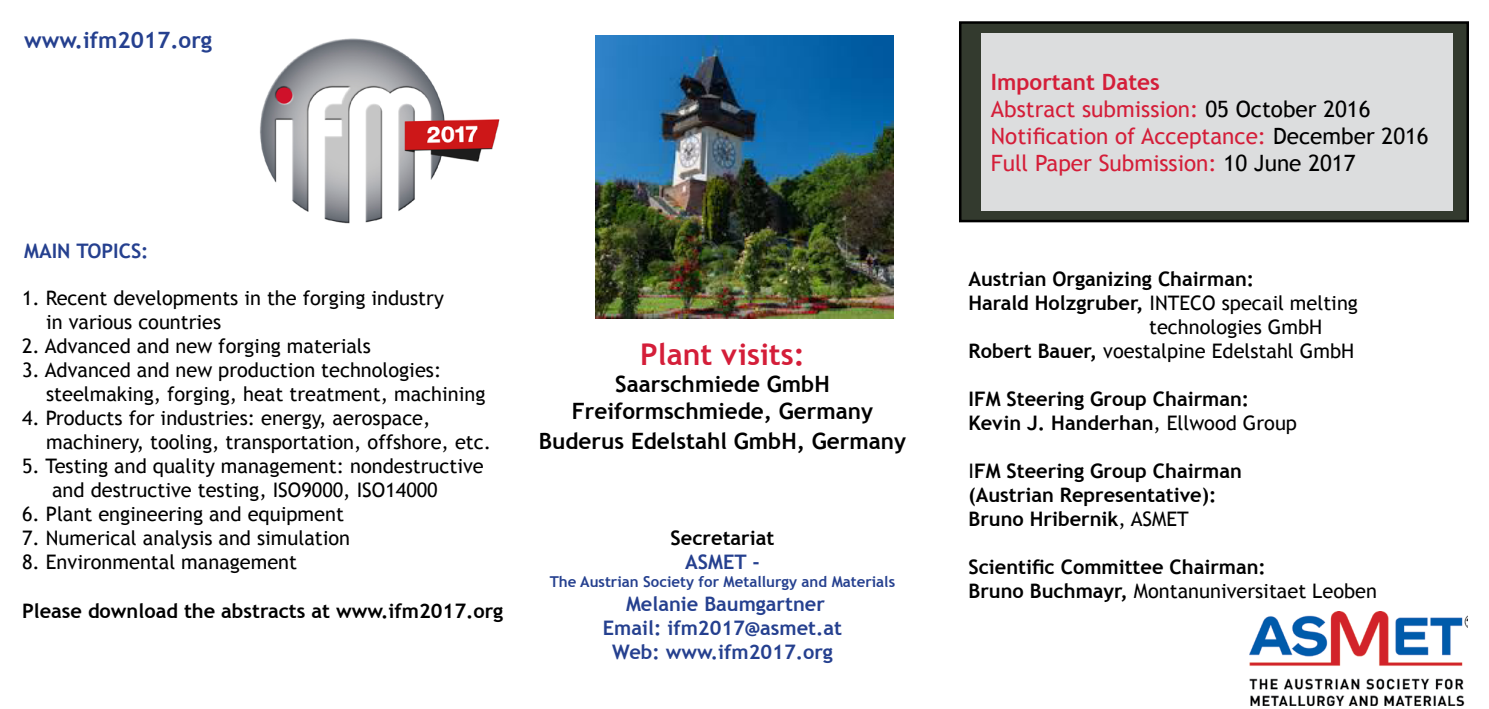
<style>
.page{position:relative;width:1489px;height:709px;background:#fff}
.page>*{position:absolute;margin:0;border:0;box-sizing:border-box;transform-origin:0 0}
.t1{font:700 30px "Trebuchet MS";color:#d41e39}
.t2{font:22.5px/27px "Trebuchet MS";color:#d41e39}
.t3{font:700 22.5px/27px "Trebuchet MS";color:#000;text-align:center}
.t4{font:700 22.5px "Trebuchet MS";color:#25408f}
.t5{font:20px/24px "Trebuchet MS";color:#000}
.t6{font:700 20px/24px "Trebuchet MS";color:#000}
.t7{font:700 20px/24px "Trebuchet MS";color:#25408f;text-align:center}
.t8{font:700 15px "Trebuchet MS";color:#25408f}
.s1{font-weight:700}
.s2{color:#000}
.s3{font-weight:400}
</style>
<div class="page">
<div style="left:960px;top:23px;width:507px;height:198px;background:#333a2e"></div>
<div style="left:958px;top:21px;width:510px;height:201px;border:2px solid #000"></div>
<div style="left:981px;top:34px;width:471px;height:177px;background:#dcddde"></div>
<img style="left:1249px;top:611px;width:218px;height:94px">
<img style="left:595px;top:35px;width:299px;height:283px">
<img style="left:260px;top:38px;width:240px;height:186px">
<p class="t4" style="left:24px;top:26px;width:189px">www.ifm2017.org</p>
<p class="t7" style="left:24px;top:239px;width:126px">MAIN TOPICS:</p>
<p class="t5" style="left:46px;top:286px;width:399px;text-indent:-24px">1. Recent developments in the forging industry in various countries</p>
<p class="t5" style="left:22px;top:334px;width:350px">2. Advanced and new forging materials</p>
<p class="t5" style="left:46px;top:358px;width:441px;text-indent:-24px">3. Advanced and new production technologies: steelmaking, forging, heat treatment, machining</p>
<p class="t5" style="left:46px;top:406px;width:446px;text-indent:-24px">4. Products for industries: energy, aerospace, machinery, tooling, transportation, offshore, etc.</p>
<p class="t5" style="left:52px;top:454px;width:433px;text-indent:-30px">5. Testing and quality management: nondestructive and destructive testing, ISO9000, ISO14000</p>
<p class="t5" style="left:22px;top:502px;width:323px">6. Plant engineering and equipment</p>
<p class="t5" style="left:22px;top:526px;width:329px">7. Numerical analysis and simulation</p>
<p class="t5" style="left:22px;top:550px;width:276px">8. Environmental management</p>
<p class="t6" style="left:22px;top:598px;width:483px">Please download the abstracts at www.ifm2017.org</p>
<h1 class="t1" style="left:640px;top:336px;width:166px">Plant visits:</h1>
<p class="t3" style="left:572px;top:371px;width:303px">Saarschmiede GmbH<br>Freiformschmiede, Germany</p>
<p class="t3" style="left:539px;top:428px;width:369px">Buderus Edelstahl GmbH, Germany</p>
<p class="t6" style="left:670px;top:526px;width:105px">Secretariat</p>
<p class="t7" style="left:685px;top:550px;width:76px">ASMET -</p>
<p class="t8" style="left:550px;top:572px;width:347px">The Austrian Society for Metallurgy and Materials</p>
<p class="t7" style="left:603px;top:592px;width:241px">Melanie Baumgartner<br>Email: ifm2017@asmet.at<br>Web: www.ifm2017.org</p>
<p class="t2" style="left:990px;top:68px;width:439px"><span class="s1">Important Dates<br></span>Abstract submission: <span class="s2">05 October 2016<br></span>Notification of Acceptance: <span class="s2">December 2016<br></span>Full Paper Submission: <span class="s2">10 June 2017</span></p>
<p class="t6" style="left:968px;top:267px;width:287px">Austrian Organizing Chairman:</p>
<p class="t5" style="left:968px;top:291px;width:391px"><span class="s1">Harald Holzgruber,</span> INTECO specail melting</p>
<p class="t5" style="left:1149px;top:315px;width:175px">technologies GmbH</p>
<p class="t5" style="left:968px;top:339px;width:387px"><span class="s1">Robert Bauer,</span> voestalpine Edelstahl GmbH</p>
<p class="t6" style="left:968px;top:387px;width:330px">IFM Steering Group Chairman:<br>Kevin J. Handerhan<span class="s3">, Ellwood Group</span></p>
<p class="t6" style="left:968px;top:459px;width:275px"><span class="s3">I</span>FM Steering Group Chairman (Austrian Representative):<br>Bruno Hribernik<span class="s3">, ASMET</span></p>
<p class="t6" style="left:968px;top:555px;width:410px">Scientific Committee Chairman:<br>Bruno Buchmayr, <span class="s3">Montanuniversitaet Leoben</span></p>
</div>
